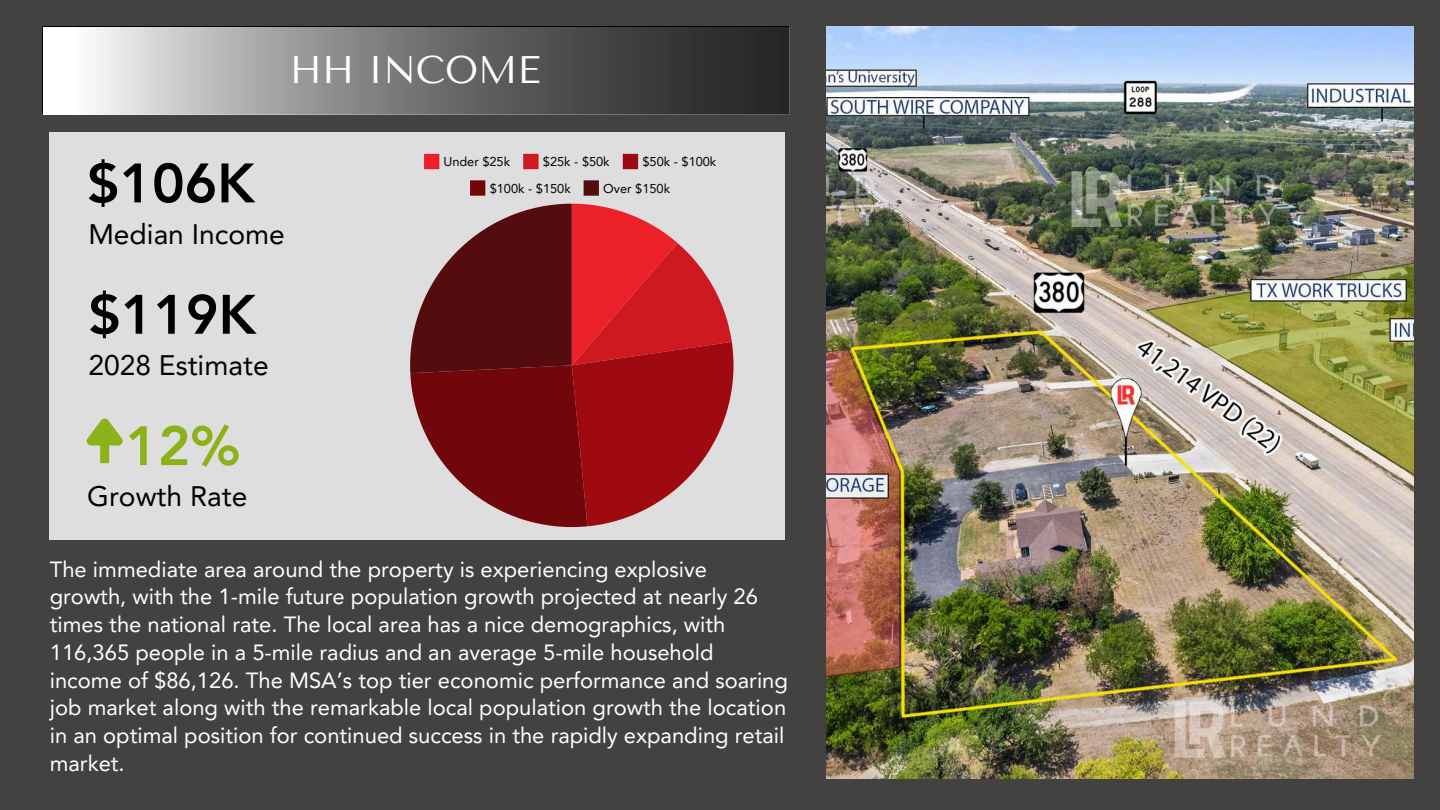
<style>
.page{position:relative;width:1440px;height:810px;background:#444141}
.page>*{position:absolute;margin:0;border:0;box-sizing:border-box;transform-origin:0 0}
.t1{font:800 54.9px "Avenir LT Pro";color:#000}
.t2{font:800 54.9px "Avenir LT Pro";color:#8cb21a}
.t3{font:38.3px "Tenor Sans";color:#fffffe}
.t4{font:28.2px "Avenir LT Pro";color:#000}
.t5{font:22px/27.8px "Avenir LT Pro";color:#fff}
.t6{font:12.8px "Avenir LT Pro";color:#000}
</style>
<div class="page">
<img style="left:826px;top:27px;width:587px;height:752px">
<div style="left:50px;top:133px;width:735px;height:407px;background:#dedede"></div>
<svg style="left:424px;top:154px;width:15px;height:15px"></svg>
<svg style="left:523px;top:154px;width:16px;height:15px"></svg>
<svg style="left:623px;top:154px;width:15px;height:15px"></svg>
<svg style="left:470px;top:180px;width:15px;height:16px"></svg>
<svg style="left:584px;top:180px;width:15px;height:16px"></svg>
<svg style="left:410px;top:204px;width:324px;height:323px"></svg>
<div style="left:100px;top:443px;width:9px;height:20px;background:#8cb21a"></div>
<svg style="left:86px;top:418px;width:37px;height:36px"></svg>
<img style="left:44px;top:27px;width:745px;height:87px">
<h2 class="t3" style="left:290px;top:47px;width:252px">HH INCOME</h2>
<h1 class="t1" style="left:87px;top:161px;width:169px">$106K</h1>
<p class="t4" style="left:88px;top:222px;width:198px">Median Income</p>
<h1 class="t1" style="left:88px;top:292px;width:169px">$119K</h1>
<p class="t4" style="left:88px;top:354px;width:182px">2028 Estimate</p>
<h1 class="t2" style="left:125px;top:424px;width:116px">12%</h1>
<p class="t4" style="left:87px;top:485px;width:162px">Growth Rate</p>
<p class="t6" style="left:443px;top:156px;width:68px">Under $25k</p>
<p class="t6" style="left:543px;top:156px;width:68px">$25k - $50k</p>
<p class="t6" style="left:643px;top:156px;width:75px">$50k - $100k</p>
<p class="t6" style="left:490px;top:183px;width:82px">$100k - $150k</p>
<p class="t6" style="left:603px;top:183px;width:68px">Over $150k</p>
<p class="t5" style="left:50px;top:557px;width:740px">The immediate area around the property is experiencing explosive growth, with the 1-mile future population growth projected at nearly 26 times the national rate. The local area has a nice demographics, with 116,365 people in a 5-mile radius and an average 5-mile household income of $86,126. The MSA’s top tier economic performance and soaring job market along with the remarkable local population growth the location in an optimal position for continued success in the rapidly expanding retail market.</p>
</div>
